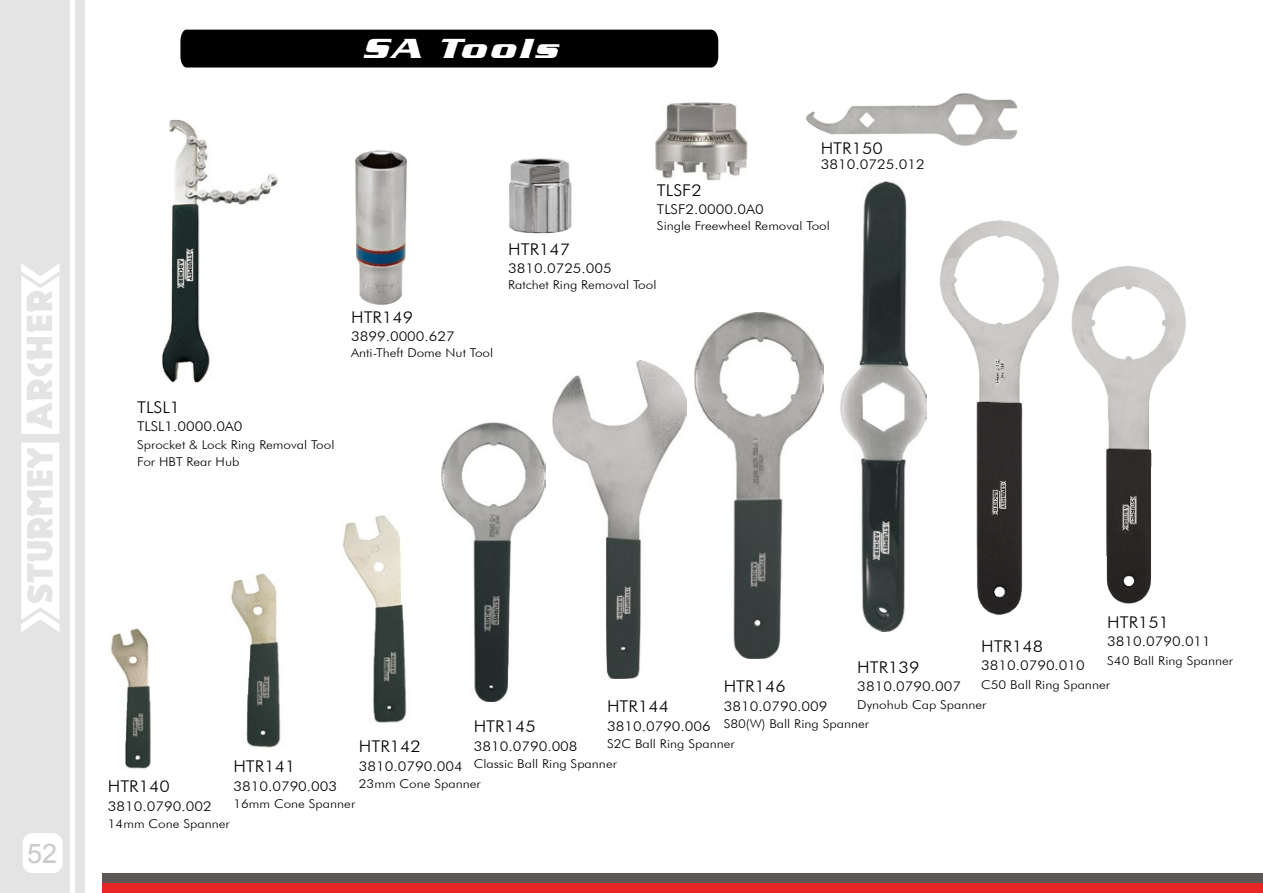
<style>
.page{position:relative;width:1263px;height:893px;background:#fff}
.page>*{position:absolute;margin:0;border:0;box-sizing:border-box;transform-origin:0 0}
.t1{font:italic 700 28.5px "Serpentine D";letter-spacing:.1em;color:#fff;scale:1.25 1}
.t2{font:27px "Arial";color:#c9caca}
.t3{font:300 16.2px "Futura BT";color:#000;scale:1.11 1}
.t4{font:300 13.5px "Futura BT";color:#000;scale:1.11 1}
.t5{font:300 12.15px "Futura BT";color:#000;scale:1.11 1}
</style>
<div class="page">
<img style="left:655px;top:102px;width:93px;height:79px">
<div style="left:180px;top:30px;width:538px;height:38px;background:#000"></div>
<img style="left:552px;top:360px;width:134px;height:319px">
<img style="left:110px;top:628px;width:41px;height:142px">
<img style="left:231px;top:573px;width:50px;height:175px">
<img style="left:342px;top:515px;width:65px;height:208px">
<img style="left:840px;top:181px;width:67px;height:451px">
<img style="left:441px;top:423px;width:104px;height:278px">
<img style="left:694px;top:312px;width:129px;height:346px">
<img style="left:162px;top:120px;width:116px;height:262px">
<img style="left:508px;top:158px;width:64px;height:76px">
<div style="left:0;top:0;width:69px;height:893px;background:#e4e4e5"></div>
<div style="left:75px;top:0;width:9px;height:893px;background:#e4e4e5"></div>
<div style="left:102px;top:882px;width:1161px;height:11px;background:#e72523"></div>
<div style="left:102px;top:873px;width:1161px;height:9px;background:#5a5757"></div>
<img style="left:869px;top:211px;width:188px;height:415px">
<img style="left:806px;top:93px;width:212px;height:53px">
<svg style="left:21px;top:442px;width:38px;height:190px"></svg>
<svg style="left:21px;top:264px;width:38px;height:170px"></svg>
<img style="left:355px;top:150px;width:52px;height:155px">
<img style="left:1057px;top:266px;width:129px;height:338px">
<svg style="left:23px;top:833px;width:40px;height:40px"></svg>
<div style="left:23px;top:833px;width:39px;height:40px;background:#fff;border-radius:10px"></div>
<h1 class="t1" style="left:365px;top:32px;width:157px">SA Tools</h1>
<h3 class="t3" style="left:137px;top:397px;width:40px">TLSL1</h3>
<p class="t4" style="left:137px;top:418px;width:96px">TLSL1.0000.0A0</p>
<p class="t5" style="left:137px;top:437px;width:179px">Sprocket &amp; Lock Ring Removal Tool</p>
<p class="t5" style="left:137px;top:454px;width:94px">For HBT Rear Hub</p>
<h3 class="t3" style="left:351px;top:307px;width:57px">HTR149</h3>
<p class="t4" style="left:351px;top:328px;width:95px">3899.0000.627</p>
<p class="t5" style="left:351px;top:345px;width:129px">Anti-Theft Dome Nut Tool</p>
<h3 class="t3" style="left:821px;top:138px;width:57px">HTR150</h3>
<p class="t4" style="left:821px;top:156px;width:95px">3810.0725.012</p>
<h3 class="t3" style="left:508px;top:239px;width:57px">HTR147</h3>
<p class="t4" style="left:508px;top:260px;width:95px">3810.0725.005</p>
<h3 class="t3" style="left:657px;top:181px;width:42px">TLSF2</h3>
<p class="t4" style="left:657px;top:201px;width:98px">TLSF2.0000.0A0</p>
<p class="t5" style="left:657px;top:218px;width:157px">Single Freewheel Removal Tool</p>
<p class="t5" style="left:508px;top:277px;width:135px">Ratchet Ring Removal Tool</p>
<h2 class="t2" style="left:27px;top:836px;width:32px">52</h2>
<h3 class="t3" style="left:1107px;top:613px;width:57px">HTR151</h3>
<p class="t4" style="left:1107px;top:633px;width:95px">3810.0790.011</p>
<p class="t5" style="left:1107px;top:653px;width:115px">S40 Ball Ring Spanner</p>
<h3 class="t3" style="left:981px;top:637px;width:57px">HTR148</h3>
<p class="t4" style="left:981px;top:657px;width:95px">3810.0790.010</p>
<p class="t5" style="left:981px;top:677px;width:118px">C50 Ball Ring Spanner</p>
<h3 class="t3" style="left:857px;top:657px;width:57px">HTR139</h3>
<p class="t4" style="left:857px;top:678px;width:95px">3810.0790.007</p>
<p class="t5" style="left:857px;top:697px;width:118px">Dynohub Cap Spanner</p>
<h3 class="t3" style="left:724px;top:677px;width:57px">HTR146</h3>
<p class="t4" style="left:724px;top:698px;width:95px">3810.0790.009</p>
<p class="t5" style="left:724px;top:717px;width:132px">S80(W) Ball Ring Spanner</p>
<h3 class="t3" style="left:607px;top:697px;width:57px">HTR144</h3>
<p class="t4" style="left:607px;top:718px;width:95px">3810.0790.006</p>
<h3 class="t3" style="left:474px;top:717px;width:57px">HTR145</h3>
<p class="t4" style="left:474px;top:738px;width:95px">3810.0790.008</p>
<p class="t5" style="left:474px;top:757px;width:131px">Classic Ball Ring Spanner</p>
<h3 class="t3" style="left:359px;top:737px;width:57px">HTR142</h3>
<p class="t5" style="left:607px;top:737px;width:117px">S2C Ball Ring Spanner</p>
<p class="t4" style="left:359px;top:757px;width:95px">3810.0790.004</p>
<p class="t5" style="left:359px;top:777px;width:111px">23mm Cone Spanner</p>
<h3 class="t3" style="left:233px;top:757px;width:57px">HTR141</h3>
<p class="t4" style="left:233px;top:777px;width:95px">3810.0790.003</p>
<p class="t5" style="left:233px;top:797px;width:111px">16mm Cone Spanner</p>
<h3 class="t3" style="left:108px;top:777px;width:57px">HTR140</h3>
<p class="t4" style="left:108px;top:797px;width:95px">3810.0790.002</p>
<p class="t5" style="left:108px;top:817px;width:111px">14mm Cone Spanner</p>
</div>
